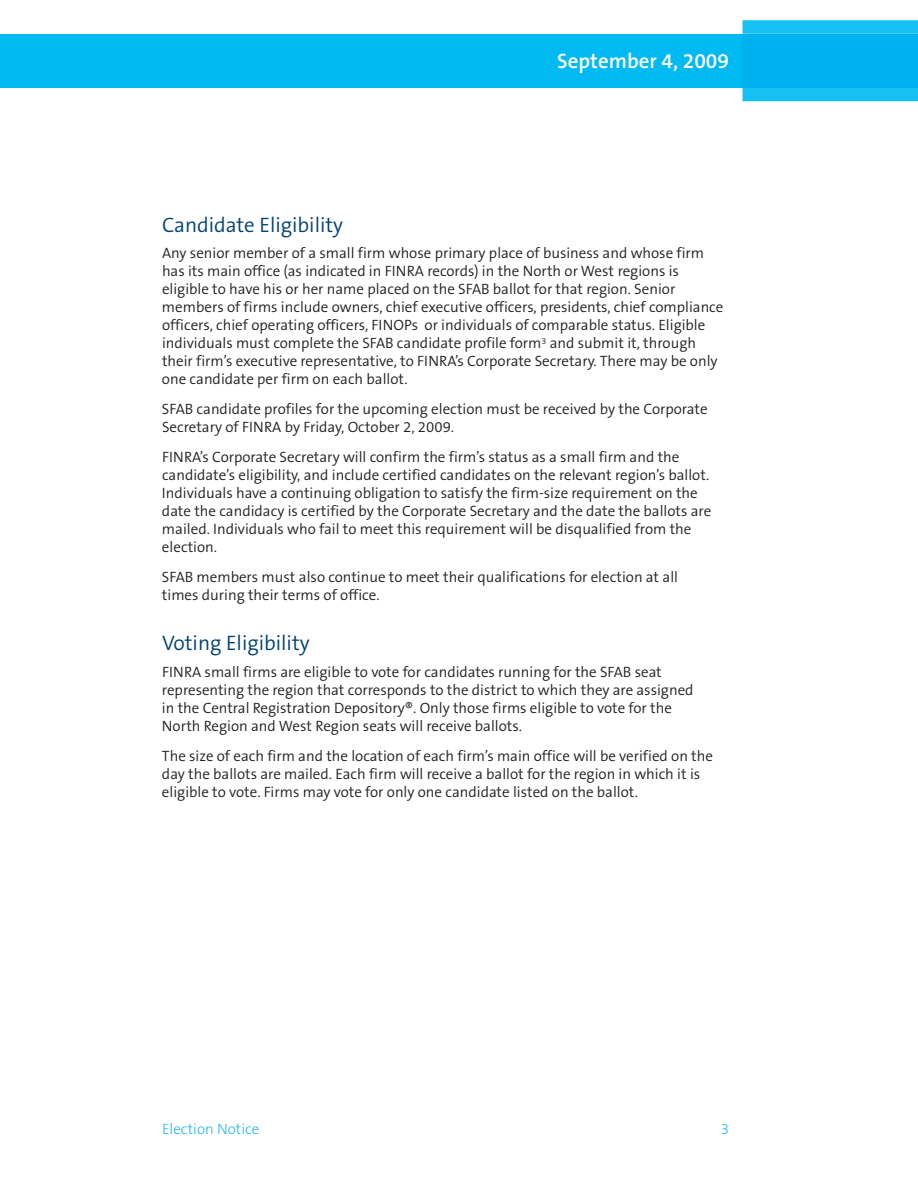
<style>
.page{position:relative;width:918px;height:1188px;background:#fff}
.page>*{position:absolute;margin:0;border:0;box-sizing:border-box;transform-origin:0 0}
.t1{font:300 21px "The Sans B4";color:#004270}
.t2{font:600 21px "The Sans B6";color:#fff}
.t3{font:300 15px/18px "The Sans B4";color:#231f20}
.t4{font:200 15px "The Sans B2";color:#00aeef}
</style>
<div class="page">
<div style="left:0;top:34px;width:742px;height:54px;background:#00baf1"></div>
<svg style="left:742px;top:20px;width:176px;height:81px;background:#19c1f2"></svg>
<div style="left:742px;top:34px;width:176px;height:54px;background:#00b1ef"></div>
<h1 class="t2" style="left:557px;top:50px;width:173px">September 4, 2009</h1>
<h1 class="t1" style="left:162px;top:214px;width:183px">Candidate Eligibility</h1>
<p class="t3" style="left:162px;top:245px;width:563px">Any senior member of a small firm whose primary place of business and whose firm has its main office (as indicated in FINRA records) in the North or West regions is eligible to have his or her name placed on the SFAB ballot for that region. Senior members of firms include owners, chief executive officers, presidents, chief compliance officers, chief operating officers, FINOPs or individuals of comparable status. Eligible individuals must complete the SFAB candidate profile form<sup>3</sup> and submit it, through their firm’s executive representative, to FINRA’s Corporate Secretary. There may be only one candidate per firm on each ballot.</p>
<p class="t3" style="left:162px;top:401px;width:547px">SFAB candidate profiles for the upcoming election must be received by the Corporate<br>Secretary of FINRA by Friday, October 2, 2009.</p>
<p class="t3" style="left:162px;top:449px;width:551px">FINRA’s Corporate Secretary will confirm the firm’s status as a small firm and the candidate’s eligibility, and include certified candidates on the relevant region’s ballot.<br>Individuals have a continuing obligation to satisfy the firm-size requirement on the date the candidacy is certified by the Corporate Secretary and the date the ballots are mailed. Individuals who fail to meet this requirement will be disqualified from the election.</p>
<p class="t3" style="left:162px;top:569px;width:518px">SFAB members must also continue to meet their qualifications for election at all times during their terms of office.</p>
<h1 class="t1" style="left:162px;top:632px;width:149px">Voting Eligibility</h1>
<p class="t3" style="left:162px;top:663px;width:533px">FINRA small firms are eligible to vote for candidates running for the SFAB seat representing the region that corresponds to the district to which they are assigned in the Central Registration Depository®. Only those firms eligible to vote for the North Region and West Region seats will receive ballots.</p>
<p class="t3" style="left:162px;top:747px;width:553px">The size of each firm and the location of each firm’s main office will be verified on the day the ballots are mailed. Each firm will receive a ballot for the region in which it is eligible to vote. Firms may vote for only one candidate listed on the ballot.</p>
<p class="t4" style="left:162px;top:1121px;width:99px">Election Notice</p>
<p class="t4" style="left:721px;top:1121px;width:10px">3</p>
</div>
